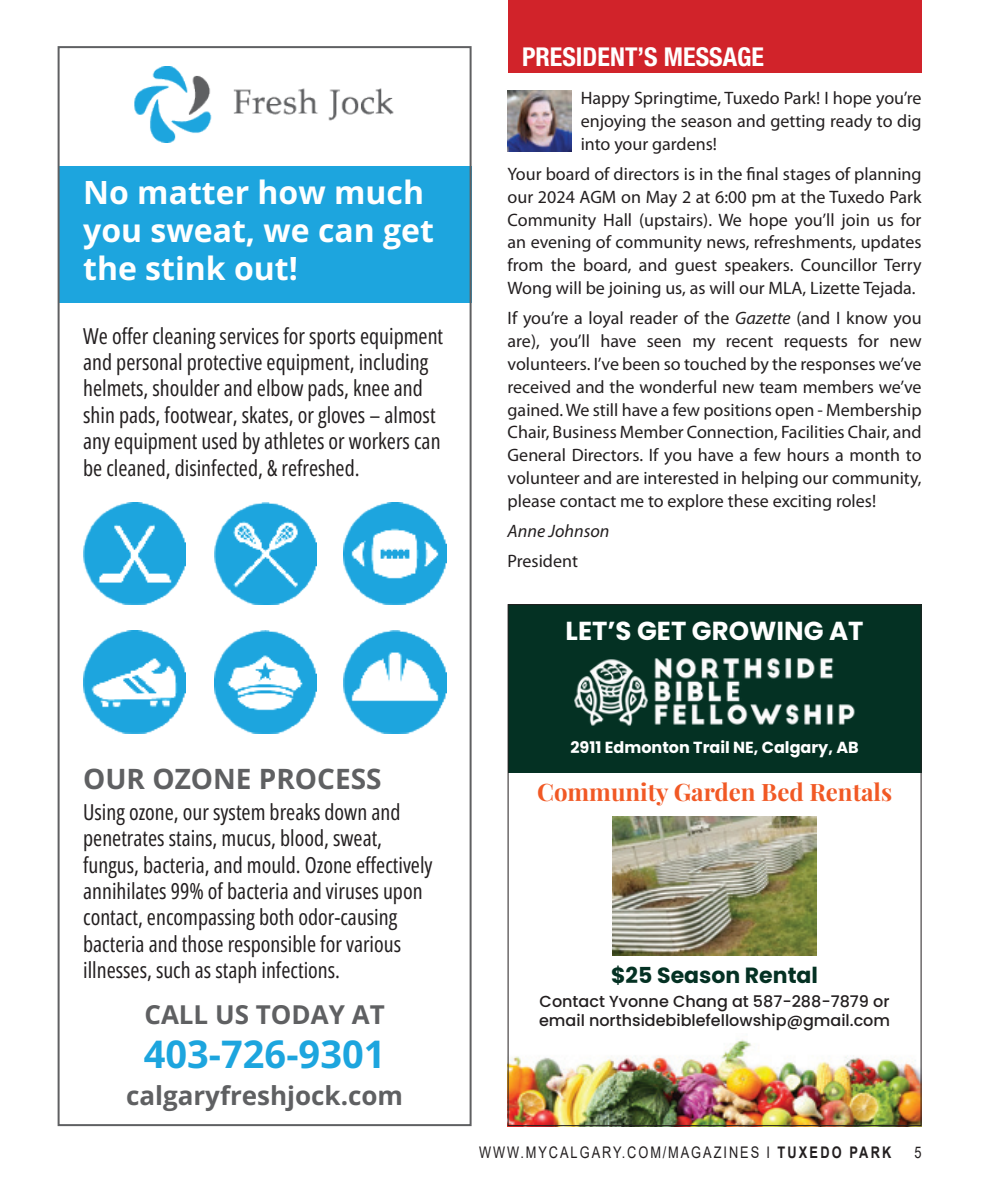
<style>
.page{position:relative;width:990px;height:1188px;background:#fff}
.page>*{position:absolute;margin:0;border:0;box-sizing:border-box;transform-origin:0 0}
.t1{font:700 38px "Open Sans";color:#1da5de}
.t2{font:700 32px/38px "Open Sans";color:#fff}
.t3{font:700 28px "Open Sans";color:#5f6062}
.t4{font:700 26px "Open Sans";color:#5f6062}
.t5{font:700 condensed 26px "Helvetica Neue LT Std";color:#fff}
.t6{font:700 26px "Poppins";color:#fff}
.t7{font:700 24px "Playfair Display";color:#f15925}
.t8{font:22px/26.4px "Open Sans Condensed";color:#231f20}
.t9{font:700 22px "Poppins";color:#043123}
.Body_text{font:18px/22.8px "Myriad Pro";color:#231f20;text-align:justify}
.Body_text-2{font:italic 18px "Myriad Pro";color:#231f20}
.t10{font:500 16px/19.2px "Poppins";color:#231f20}
.t11{font:16px "Arial";letter-spacing:.155em;color:#231f20;scale:.8 1}
.t12{font:700 16px "Poppins";color:#fff}
.s1{font-style:italic}
.s2{font-weight:700}
</style>
<div class="page">
<div style="left:508px;top:0;width:414px;height:72px;background:#d1232a"></div>
<img style="left:508px;top:91px;width:64px;height:61px">
<img style="left:510px;top:1039px;width:410px;height:85px">
<div style="left:508px;top:604px;width:414px;height:169px;background:#043123"></div>
<img style="left:574px;top:658px;width:281px;height:68px">
<img style="left:613px;top:817px;width:203px;height:139px">
<div style="left:58px;top:166px;width:414px;height:136px;background:#1da5de"></div>
<img style="left:134px;top:67px;width:260px;height:76px">
<img style="left:83px;top:502px;width:103px;height:103px">
<img style="left:214px;top:502px;width:103px;height:103px">
<img style="left:343px;top:502px;width:103px;height:103px">
<img style="left:83px;top:631px;width:103px;height:102px">
<img style="left:214px;top:631px;width:103px;height:102px">
<img style="left:343px;top:631px;width:103px;height:102px">
<p class="t2" style="left:83px;top:173px;width:352px">No matter how much you sweat, we can get the stink out!</p>
<p class="t8" style="left:83px;top:322px;width:362px">We offer cleaning services for sports equipment and personal protective equipment, including helmets, shoulder and elbow pads, knee and shin pads, footwear, skates, or gloves – almost any equipment used by athletes or workers can be cleaned, disinfected, &amp; refreshed.</p>
<p class="t5" style="left:522px;top:41px;width:244px">PRESIDENT’S MESSAGE</p>
<p class="Body_text" style="left:581px;top:87px;width:342px">Happy Springtime, Tuxedo Park! I hope you’re enjoying the season and getting ready to dig into your gardens!</p>
<p class="Body_text" style="left:508px;top:162px;width:416px">Your board of directors is in the final stages of planning our 2024 AGM on May 2 at 6:00 pm at the Tuxedo Park Community Hall (upstairs). We hope you’ll join us for an evening of community news, refreshments, updates from the board, and guest speakers. Councillor Terry Wong will be joining us, as will our MLA, Lizette Tejada.</p>
<p class="Body_text" style="left:508px;top:306px;width:416px">If you’re a loyal reader of the <span class="s1">Gazette</span> (and I know you are), you’ll have seen my recent requests for new volunteers. I’ve been so touched by the responses we’ve received and the wonderful new team members we’ve gained. We still have a few positions open - Membership Chair, Business Member Connection, Facilities Chair, and General Directors. If you have a few hours a month to volunteer and are interested in helping our community, please contact me to explore these exciting roles!</p>
<p class="Body_text-2" style="left:508px;top:520px;width:103px">Anne Johnson</p>
<p class="Body_text" style="left:508px;top:549px;width:72px">President</p>
<p class="t6" style="left:566px;top:615px;width:299px">LET’S GET GROWING AT</p>
<p class="t3" style="left:83px;top:759px;width:300px">OUR OZONE PROCESS</p>
<p class="t8" style="left:83px;top:798px;width:351px">Using ozone, our system breaks down and penetrates stains, mucus, blood, sweat, fungus, bacteria, and mould. Ozone effectively annihilates 99% of bacteria and viruses upon contact, encompassing both odor-causing bacteria and those responsible for various illnesses, such as staph infections.</p>
<p class="t4" style="left:144px;top:997px;width:242px">CALL US TODAY AT</p>
<p class="t1" style="left:144px;top:1029px;width:243px">403-726-9301</p>
<p class="t4" style="left:126px;top:1078px;width:279px">calgaryfreshjock.com</p>
<p class="t12" style="left:571px;top:738px;width:290px">2911 Edmonton Trail NE, Calgary, AB</p>
<p class="t7" style="left:537px;top:773px;width:357px">Community Garden Bed Rentals</p>
<p class="t9" style="left:611px;top:963px;width:208px">$25 Season Rental</p>
<p class="t10" style="left:539px;top:992px;width:353px">Contact Yvonne Chang at 587-288-7879 or email northsidebiblefellowship@gmail.com</p>
<p class="t11" style="left:479px;top:1141px;width:517px">WWW.MYCALGARY.COM/MAGAZINES I <span class="s2">TUXEDO PARK</span></p>
<p class="t11" style="left:914px;top:1141px;width:10px">5</p>
</div>
